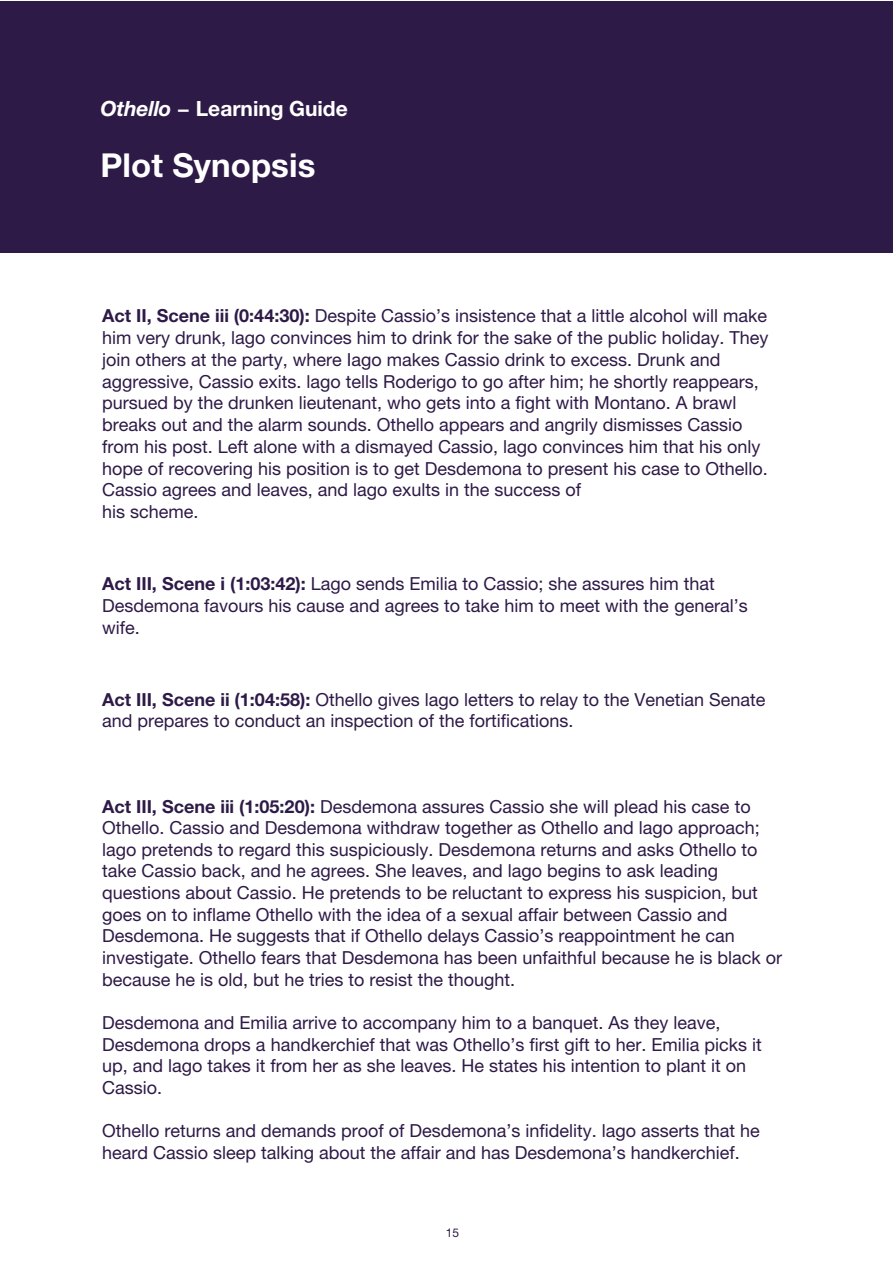
<style>
.page{position:relative;width:893px;height:1263px;background:#fff}
.page>*{position:absolute;margin:0;border:0;box-sizing:border-box;transform-origin:0 0}
.t1{font:700 33px "Helvetica Neue LT Std";letter-spacing:.005em;color:#fff}
.t2{font:700 21px "Helvetica Neue LT Std";color:#fff}
.t3{font:18px/21.6px "Helvetica Neue LT Std";color:#2e1a47}
.t4{font:12px "Helvetica Neue LT Std";color:#2e1a47}
.s1{font-style:italic}
.s2{font-weight:700}
</style>
<div class="page">
<div style="left:0;top:1px;width:893px;height:252px;background:#2e1a47"></div>
<p class="t2" style="left:100px;top:95px;width:249px"><span class="s1">Othello</span> − Learning Guide</p>
<h1 class="t1" style="left:100px;top:145px;width:217px">Plot Synopsis</h1>
<p class="t3" style="left:102px;top:305px;width:668px"><span class="s2">Act II, Scene iii (0:44:30):</span> Despite Cassio’s insistence that a little alcohol will make him very drunk, lago convinces him to drink for the sake of the public holiday. They join others at the party, where Iago makes Cassio drink to excess. Drunk and aggressive, Cassio exits. lago tells Roderigo to go after him; he shortly reappears, pursued by the drunken lieutenant, who gets into a fight with Montano. A brawl breaks out and the alarm sounds. Othello appears and angrily dismisses Cassio from his post. Left alone with a dismayed Cassio, lago convinces him that his only hope of recovering his position is to get Desdemona to present his case to Othello.<br>Cassio agrees and leaves, and lago exults in the success of<br>his scheme.</p>
<p class="t3" style="left:102px;top:573px;width:647px"><span class="s2">Act III, Scene i (1:03:42):</span> Lago sends Emilia to Cassio; she assures him that<br>Desdemona favours his cause and agrees to take him to meet with the general’s wife.</p>
<p class="t3" style="left:102px;top:688px;width:665px"><span class="s2">Act III, Scene ii (1:04:58):</span> Othello gives lago letters to relay to the Venetian Senate and prepares to conduct an inspection of the fortifications.</p>
<p class="t3" style="left:102px;top:795px;width:682px"><span class="s2">Act III, Scene iii (1:05:20):</span> Desdemona assures Cassio she will plead his case to Othello. Cassio and Desdemona withdraw together as Othello and lago approach; lago pretends to regard this suspiciously. Desdemona returns and asks Othello to take Cassio back, and he agrees. She leaves, and lago begins to ask leading questions about Cassio. He pretends to be reluctant to express his suspicion, but goes on to inflame Othello with the idea of a sexual affair between Cassio and Desdemona. He suggests that if Othello delays Cassio’s reappointment he can investigate. Othello fears that Desdemona has been unfaithful because he is black or because he is old, but he tries to resist the thought.</p>
<p class="t3" style="left:102px;top:1011px;width:661px">Desdemona and Emilia arrive to accompany him to a banquet. As they leave, Desdemona drops a handkerchief that was Othello’s first gift to her. Emilia picks it up, and lago takes it from her as she leaves. He states his intention to plant it on Cassio.</p>
<p class="t3" style="left:102px;top:1120px;width:659px">Othello returns and demands proof of Desdemona’s infidelity. lago asserts that he heard Cassio sleep talking about the affair and has Desdemona’s handkerchief.</p>
<p class="t4" style="left:446px;top:1225px;width:15px">15</p>
</div>
